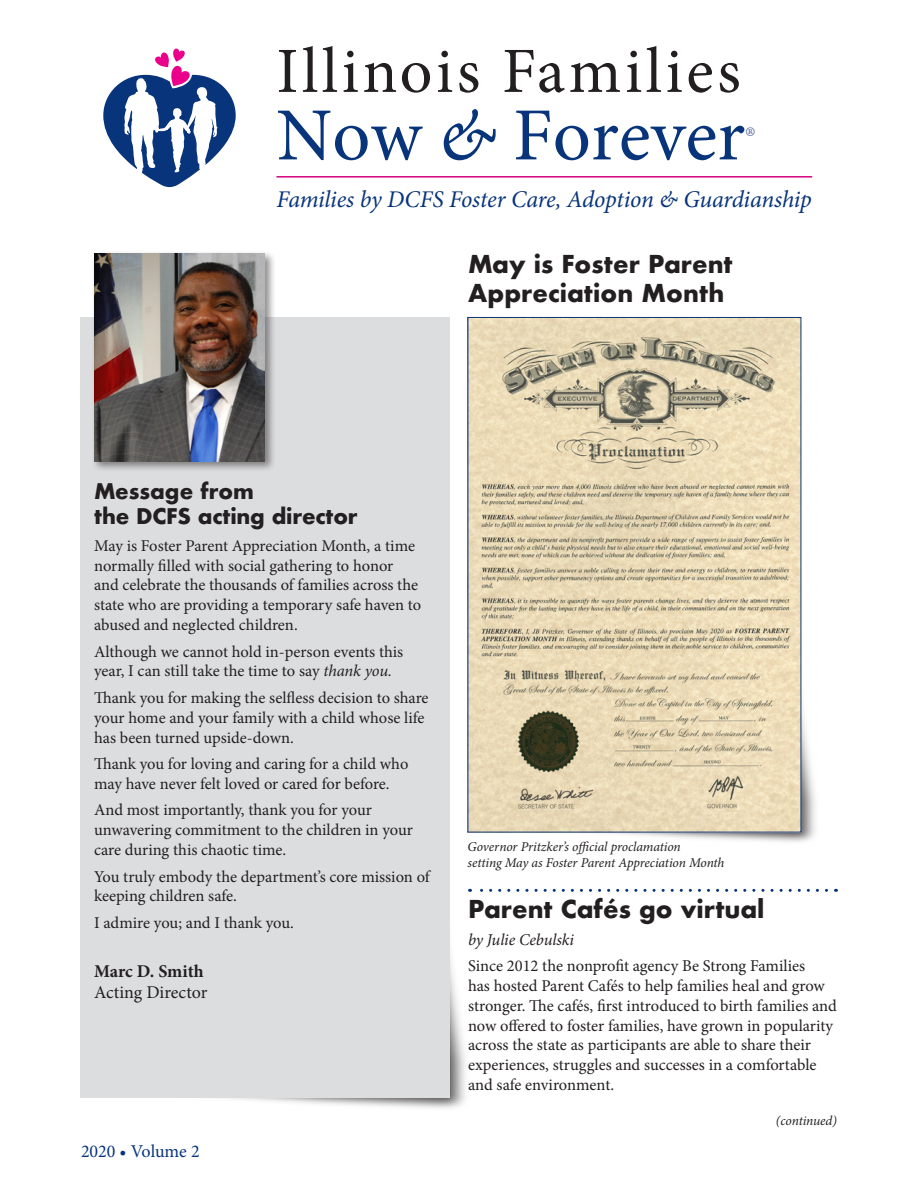
<style>
.page{position:relative;width:918px;height:1188px;background:#fff}
.page>*{position:absolute;margin:0;border:0;box-sizing:border-box;transform-origin:0 0}
.t1{font:75px "Minion Pro";color:#08347b}
.t2{font:64.5px "Minion Pro";letter-spacing:.055em;color:#231f20}
.t3{font:700 33px "Minion Pro";color:#7881b0}
.t4{font:700 24px/28.8px "Futura";color:#231f20}
.t5{font:italic 24px "Minion Pro";letter-spacing:-.01em;color:#08347b}
.Body_text{font:700 21px/25.2px "Futura";letter-spacing:-.01em;color:#231f20}
.Body_text-2{font:18px/21.6px "Minion Pro";color:#231f20}
.t6{font:18px "Minion Pro";color:#08347b}
.Body_text-3{font:16.5px/19.8px "Minion Pro";letter-spacing:-.005em;color:#231f20}
.Body_text-4{font:italic 16.5px "Minion Pro";letter-spacing:-.01em;color:#231f20}
.Body_text-5{font:italic 13.5px/16.2px "Minion Pro";letter-spacing:-.01em;color:#231f20}
.s1{font-style:italic}
.s2{font-weight:700}
</style>
<div class="page">
<svg style="left:480px;top:889px;width:347px;height:3px"></svg>
<img style="left:80px;top:845px;width:392px;height:264px">
<svg style="left:103px;top:48px;width:133px;height:139px"></svg>
<hr style="left:276px;top:176px;width:536px;height:2px;background:#d6017f">
<div style="left:81px;top:317px;width:369px;height:780px;background:#dcdddf"></div>
<div style="left:91px;top:250px;width:185px;height:222px;background:#231f20;opacity:.5"></div>
<img style="left:94px;top:254px;width:171px;height:207px">
<img style="left:450px;top:606px;width:365px;height:257px">
<img style="left:469px;top:319px;width:330px;height:512px">
<p class="t2" style="left:276px;top:28px;width:466px">Illinois Families</p>
<p class="t1" style="left:276px;top:85px;width:470px">Now <span class="s1">&amp;</span> Forever</p>
<p class="t3" style="left:745px;top:115px;width:12px">®</p>
<p class="t5" style="left:276px;top:183px;width:537px">Families by DCFS Foster Care, Adoption &amp; Guardianship</p>
<p class="t4" style="left:468px;top:250px;width:266px">May is Foster Parent<br>Appreciation Month</p>
<p class="Body_text" style="left:94px;top:479px;width:265px">Message from<br>the DCFS acting director</p>
<p class="Body_text-3" style="left:94px;top:536px;width:329px">May is Foster Parent Appreciation Month, a time normally filled with social gathering to honor and celebrate the thousands of families across the state who are providing a temporary safe haven to abused and neglected children.</p>
<p class="Body_text-3" style="left:94px;top:642px;width:311px">Although we cannot hold in-person events this year, I can still take the time to say <span class="s1">thank you.</span></p>
<p class="Body_text-3" style="left:94px;top:688px;width:336px">Thank you for making the selfless decision to share your home and your family with a child whose life has been turned upside-down.</p>
<p class="Body_text-3" style="left:94px;top:754px;width:316px">Thank you for loving and caring for a child who may have never felt loved or cared for before.</p>
<p class="Body_text-3" style="left:94px;top:800px;width:320px">And most importantly, thank you for your unwavering commitment to the children in your care during this chaotic time.</p>
<p class="Body_text-3" style="left:94px;top:867px;width:337px">You truly embody the department’s core mission of keeping children safe.</p>
<p class="Body_text-3" style="left:94px;top:913px;width:201px">I admire you; and I thank you.</p>
<p class="Body_text-2" style="left:94px;top:960px;width:115px"><span class="s2">Marc D. Smith<br></span>Acting Director</p>
<p class="t6" style="left:81px;top:1139px;width:120px">2020 • Volume 2</p>
<p class="Body_text-5" style="left:467px;top:838px;width:259px">Governor Pritzker’s official proclamation<br>setting May as Foster Parent Appreciation Month</p>
<p class="t4" style="left:468px;top:895px;width:298px">Parent Cafés go virtual</p>
<p class="Body_text-4" style="left:468px;top:928px;width:107px">by Julie Cebulski</p>
<p class="Body_text-3" style="left:468px;top:956px;width:370px">Since 2012 the nonprofit agency Be Strong Families<br>has hosted Parent Cafés to help families heal and grow stronger. The cafés, first introduced to birth families and now offered to foster families, have grown in popularity across the state as participants are able to share their experiences, struggles and successes in a comfortable and safe environment.</p>
<p class="Body_text-5" style="left:776px;top:1113px;width:63px">(continued)</p>
</div>
